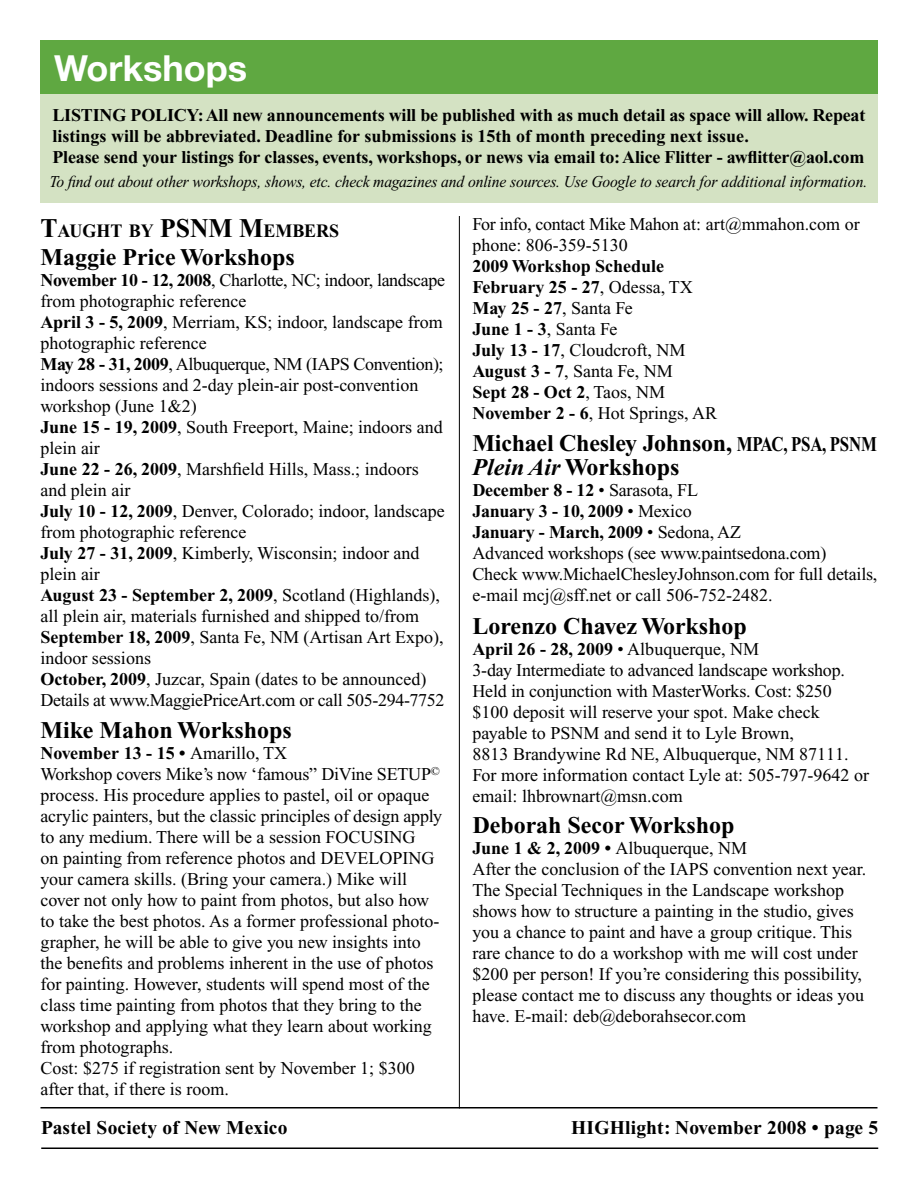
<style>
.page{position:relative;width:918px;height:1188px;background:#fff}
.page>*{position:absolute;margin:0;border:0;box-sizing:border-box;transform-origin:0 0}
.t1{font:700 36px "Helvetica Neue";color:#fff}
.t2{font:700 24px "Times New Roman";color:#000}
.t3{font:700 19.5px "Times New Roman";letter-spacing:.01em;color:#000}
.t4{font:700 18.9px "Times New Roman";color:#000;scale:.95 1}
.t5{font:18px/21px "Times New Roman";color:#000}
.t6{font:700 18px/21px "Times New Roman";letter-spacing:-.01em;color:#000}
.t7{font:18px/21px "Times New Roman";letter-spacing:-.02em;color:#000}
.t8{font:italic 16.5px "Times New Roman";letter-spacing:-.01em;color:#000;scale:.95 1}
.s1{font-weight:400}
.s2{font-weight:700}
.s3{font-size:21px}
.s4{font-style:italic}
.s5{font-size:27px}
</style>
<div class="page">
<hr style="left:459px;top:216px;width:1px;height:892px;background:#000">
<div style="left:41px;top:86px;width:837px;height:117px;background:#d4e2c3"></div>
<div style="left:40px;top:41px;width:838px;height:53px;background:#5fa841"></div>
<hr style="left:40px;top:1107px;width:837px;height:1px;background:#000">
<hr style="left:41px;top:1148px;width:837px;height:1px;background:#000">
<p class="t1" style="left:54px;top:46px;width:195px">Workshops</p>
<p class="t6" style="left:53px;top:105px;width:814px">LISTING POLICY: All new announcements will be published with as much detail as space will allow. Repeat listings will be abbreviated. Deadline for submissions is 15th of month preceding next issue.</p>
<p class="t6" style="left:53px;top:147px;width:813px">Please send your listings for classes, events, workshops, or news via email to: Alice Flitter - awflitter@aol.com</p>
<p class="t8" style="left:50px;top:173px;width:863px">To find out about other workshops, shows, etc. check magazines and online sources. Use Google to search for additional information.</p>
<p class="t5" style="left:473px;top:214px;width:389px">For info, contact Mike Mahon at: art@mmahon.com or phone: 806-359-5130</p>
<p class="t6" style="left:473px;top:256px;width:193px">2009 Workshop Schedule</p>
<p class="t6" style="left:473px;top:277px;width:222px">February 25 - 27<span class="s1">, Odessa, TX</span></p>
<p class="t6" style="left:473px;top:298px;width:162px">May 25 - 27<span class="s1">, Santa Fe</span></p>
<p class="t5" style="left:473px;top:319px;width:146px"><span class="s2">June 1 - 3</span>, Santa Fe</p>
<p class="t5" style="left:473px;top:340px;width:214px"><span class="s2">July 13 - 17</span>, Cloudcroft, NM</p>
<p class="t5" style="left:473px;top:361px;width:202px"><span class="s2">August 3 - 7</span>, Santa Fe, NM</p>
<p class="t6" style="left:473px;top:382px;width:194px">Sept 28 - Oct 2<span class="s1">, Taos, NM</span></p>
<p class="t5" style="left:473px;top:403px;width:246px"><span class="s2">November 2 - 6</span>, Hot Springs, AR</p>
<p class="t2" style="left:473px;top:429px;width:406px">Michael Chesley Johnson, <span class="s3">MPAC, PSA, PSNM</span></p>
<p class="t2" style="left:473px;top:453px;width:209px"><span class="s4">Plein Air</span> Workshops</p>
<p class="t6" style="left:473px;top:479px;width:227px">December 8 - 12 <span class="s1">• Sarasota, FL</span></p>
<p class="t6" style="left:473px;top:500px;width:221px">January 3 - 10, 2009 <span class="s1">• Mexico</span></p>
<p class="t6" style="left:473px;top:521px;width:270px">January - March, 2009 <span class="s1">• Sedona, AZ</span></p>
<p class="t5" style="left:473px;top:542px;width:355px">Advanced workshops (see www.paintsedona.com)</p>
<p class="t5" style="left:473px;top:563px;width:406px">Check www.MichaelChesleyJohnson.com for full details,</p>
<p class="t5" style="left:473px;top:584px;width:302px">e-mail mcj@sff.net or call 506-752-2482.</p>
<p class="t2" style="left:473px;top:612px;width:276px">Lorenzo Chavez Workshop</p>
<p class="t6" style="left:473px;top:638px;width:288px">April 26 - 28, 2009 <span class="s1">• Albuquerque, NM</span></p>
<p class="t5" style="left:473px;top:659px;width:374px">3-day Intermediate to advanced landscape workshop.<br>Held in conjunction with MasterWorks. Cost: $250</p>
<p class="t5" style="left:473px;top:701px;width:349px">$100 deposit will reserve your spot. Make check payable to PSNM and send it to Lyle Brown,</p>
<p class="t5" style="left:473px;top:743px;width:398px">8813 Brandywine Rd NE, Albuquerque, NM 87111.<br>For more information contact Lyle at: 505-797-9642 or email: lhbrownart@msn.com</p>
<p class="t2" style="left:473px;top:812px;width:263px">Deborah Secor Workshop</p>
<p class="t5" style="left:473px;top:838px;width:276px"><span class="s2">June 1 &amp; 2, 2009 •</span> Albuquerque, NM</p>
<p class="t5" style="left:473px;top:859px;width:395px">After the conclusion of the IAPS convention next year.<br>The Special Techniques in the Landscape workshop shows how to structure a painting in the studio, gives you a chance to paint and have a group critique. This rare chance to do a workshop with me will cost under $200 per person! If you’re considering this possibility, please contact me to discuss any thoughts or ideas you have. E-mail: deb@deborahsecor.com</p>
<p class="t4" style="left:41px;top:220px;width:316px"><span class="s5">T</span>AUGHT BY <span class="s5">PSNM M</span>EMBERS</p>
<p class="t2" style="left:41px;top:244px;width:256px">Maggie Price Workshops</p>
<p class="t7" style="left:41px;top:270px;width:406px"><span class="s2">November 10 - 12, 2008</span>, Charlotte, NC; indoor, landscape from photographic reference</p>
<p class="t5" style="left:41px;top:312px;width:404px"><span class="s2">April 3 - 5, 2009</span>, Merriam, KS; indoor, landscape from photographic reference</p>
<p class="t5" style="left:41px;top:354px;width:405px"><span class="s2">May 28 - 31, 2009</span>, Albuquerque, NM (IAPS Convention); indoors sessions and 2-day plein-air post-convention workshop (June 1&amp;2)</p>
<p class="t5" style="left:41px;top:417px;width:404px"><span class="s2">June 15 - 19, 2009</span>, South Freeport, Maine; indoors and plein air</p>
<p class="t5" style="left:41px;top:459px;width:380px"><span class="s2">June 22 - 26, 2009</span>, Marshfield Hills, Mass.; indoors and plein air</p>
<p class="t5" style="left:41px;top:501px;width:406px"><span class="s2">July 10 - 12, 2009</span>, Denver, Colorado; indoor, landscape from photographic reference</p>
<p class="t5" style="left:41px;top:543px;width:381px"><span class="s2">July 27 - 31, 2009</span>, Kimberly, Wisconsin; indoor and plein air</p>
<p class="t5" style="left:41px;top:585px;width:401px"><span class="s2">August 23 - September 2, 2009</span>, Scotland (Highlands), all plein air, materials furnished and shipped to/from</p>
<p class="t5" style="left:41px;top:627px;width:405px"><span class="s2">September 18, 2009</span>, Santa Fe, NM (Artisan Art Expo), indoor sessions</p>
<p class="t5" style="left:41px;top:669px;width:387px"><span class="s2">October, 2009</span>, Juzcar, Spain (dates to be announced)</p>
<p class="t7" style="left:41px;top:690px;width:406px">Details at www.MaggiePriceArt.com or call 505-294-7752</p>
<p class="t2" style="left:41px;top:717px;width:253px">Mike Mahon Workshops</p>
<p class="t6" style="left:41px;top:742px;width:248px">November 13 - 15 • <span class="s1">Amarillo, TX</span></p>
<p class="t5" style="left:41px;top:763px;width:403px">Workshop covers Mike’s now ‘famous” DiVine SETUP<sup>© </sup>process. His procedure applies to pastel, oil or opaque acrylic painters, but the classic principles of design apply to any medium. There will be a session FOCUSING<br>on painting from reference photos and DEVELOPING your camera skills. (Bring your camera.) Mike will cover not only how to paint from photos, but also how to take the best photos. As a former professional photo&shy;grapher, he will be able to give you new insights into the benefits and problems inherent in the use of photos for painting. However, students will spend most of the class time painting from photos that they bring to the workshop and applying what they learn about working from photographs.</p>
<p class="t5" style="left:41px;top:1057px;width:376px">Cost: $275 if registration sent by November 1; $300 after that, if there is room.</p>
<p class="t3" style="left:41px;top:1117px;width:248px">Pastel Society of New Mexico</p>
<p class="t3" style="left:571px;top:1117px;width:309px">HIGHlight: November 2008 • page 5</p>
</div>
